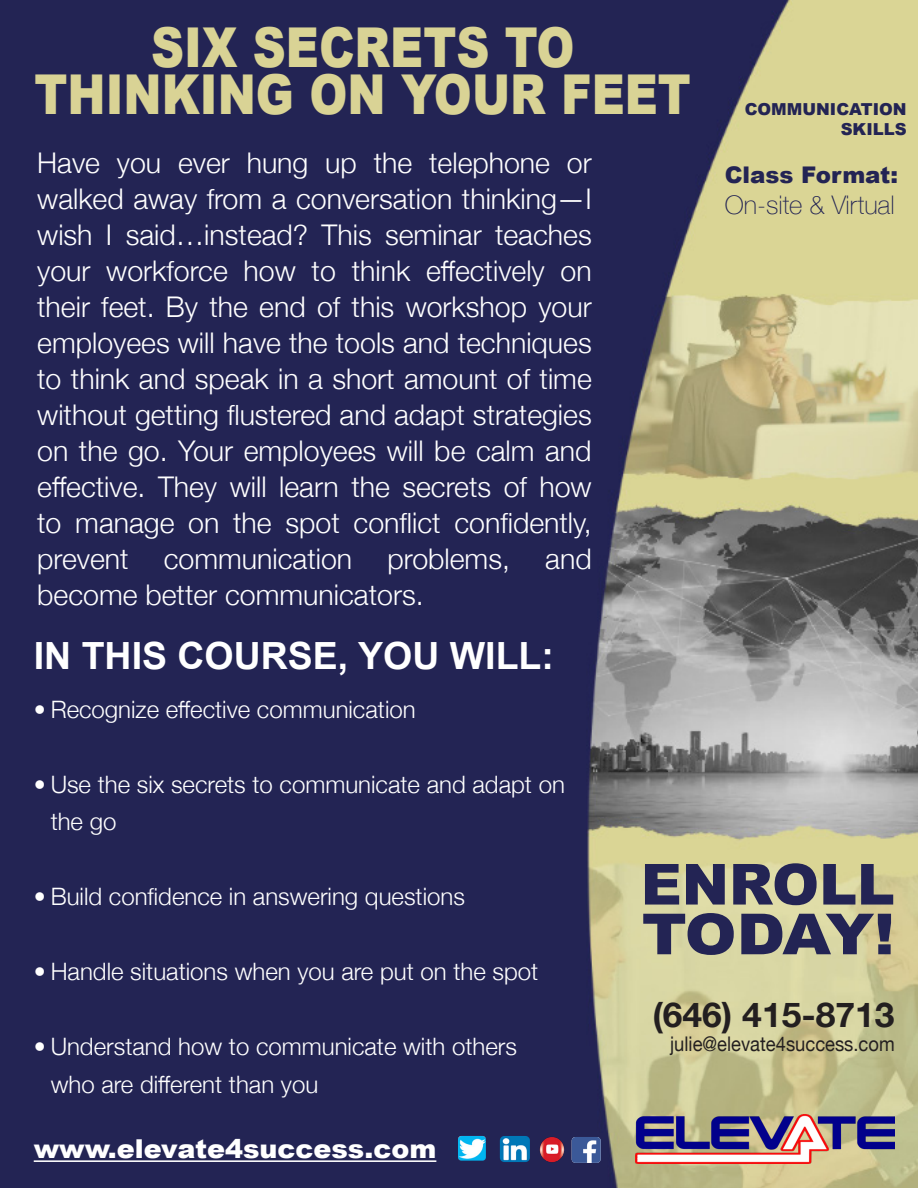
<style>
.page{position:relative;width:918px;height:1188px;background:#fff}
.page>*{position:absolute;margin:0;border:0;box-sizing:border-box;transform-origin:0 0}
.t1{font:900 56.7px/49.8px "Arial";color:#232454}
.t2{font:900 55.05px/47.4px "Arial";color:#d9d395;text-align:center;scale:.83 1}
.t3{font:700 37.5px "Arial";color:#fff}
.t4{font:700 34.2px "Helvetica Neue";color:#231f20;scale:1.04 1}
.t5{font:300 28.5px/36px "Helvetica Neue";color:#fff;text-align:justify}
.t6{font:900 25.95px "Arial";color:#fff;scale:1.04 1}
.t7{font:100 25.65px "Helvetica Neue";color:#232454}
.t8{font:300 24px/37.5px "Helvetica Neue";color:#fff}
.t9{font:900 22.95px "Arial";color:#232454}
.t10{font:20.25px "Helvetica Neue";color:#231f20;scale:.91 1}
.t11{font:900 16.5px/19.8px "Arial";color:#232454;text-align:right}
</style>
<div class="page">
<img style="left:0;top:0;width:918px;height:1188px">
<img style="left:572px;top:1137px;width:29px;height:26px">
<img style="left:500px;top:1136px;width:30px;height:26px">
<img style="left:458px;top:1136px;width:28px;height:25px">
<img style="left:538px;top:1136px;width:28px;height:27px">
<img style="left:635px;top:1114px;width:260px;height:49px">
<hr style="left:34px;top:1160px;width:402px;height:2px;background:#fff">
<p class="t2" style="left:35px;top:22px;width:792px">SIX SECRETS TO<br>THINKING ON YOUR FEET</p>
<p class="t5" style="left:37px;top:143px;width:556px">Have you ever hung up the telephone or walked away from a conversation thinking—I wish I said…instead? This seminar teaches your workforce how to think effectively on their feet. By the end of this workshop your employees will have the tools and techniques to think and speak in a short amount of time without getting flustered and adapt strategies on the go. Your employees will be calm and effective. They will learn the secrets of how to manage on the spot conflict confidently, prevent communication problems, and become better communicators.</p>
<p class="t3" style="left:34px;top:631px;width:522px">IN THIS COURSE, YOU WILL:</p>
<p class="t8" style="left:34px;top:689px;width:383px">• Recognize effective communication</p>
<p class="t8" style="left:51px;top:764px;width:516px;text-indent:-17px">• Use the six secrets to communicate and adapt on the go</p>
<p class="t11" style="left:745px;top:99px;width:163px">COMMUNICATION<br>SKILLS</p>
<p class="t9" style="left:725px;top:158px;width:175px">Class Format:</p>
<p class="t7" style="left:725px;top:185px;width:172px">On-site &amp; Virtual</p>
<p class="t8" style="left:34px;top:876px;width:433px">• Build confidence in answering questions</p>
<p class="t8" style="left:34px;top:951px;width:506px">• Handle situations when you are put on the spot</p>
<p class="t8" style="left:51px;top:1026px;width:468px;text-indent:-17px">• Understand how to communicate with others who are different than you</p>
<p class="t6" style="left:34px;top:1130px;width:389px">www.elevate4success.com</p>
<p class="t1" style="left:641px;top:858px;width:255px">ENROLL<br>TODAY!</p>
<p class="t4" style="left:652px;top:988px;width:235px">(646) 415-8713</p>
<p class="t10" style="left:670px;top:1029px;width:248px">julie@elevate4success.com</p>
</div>
